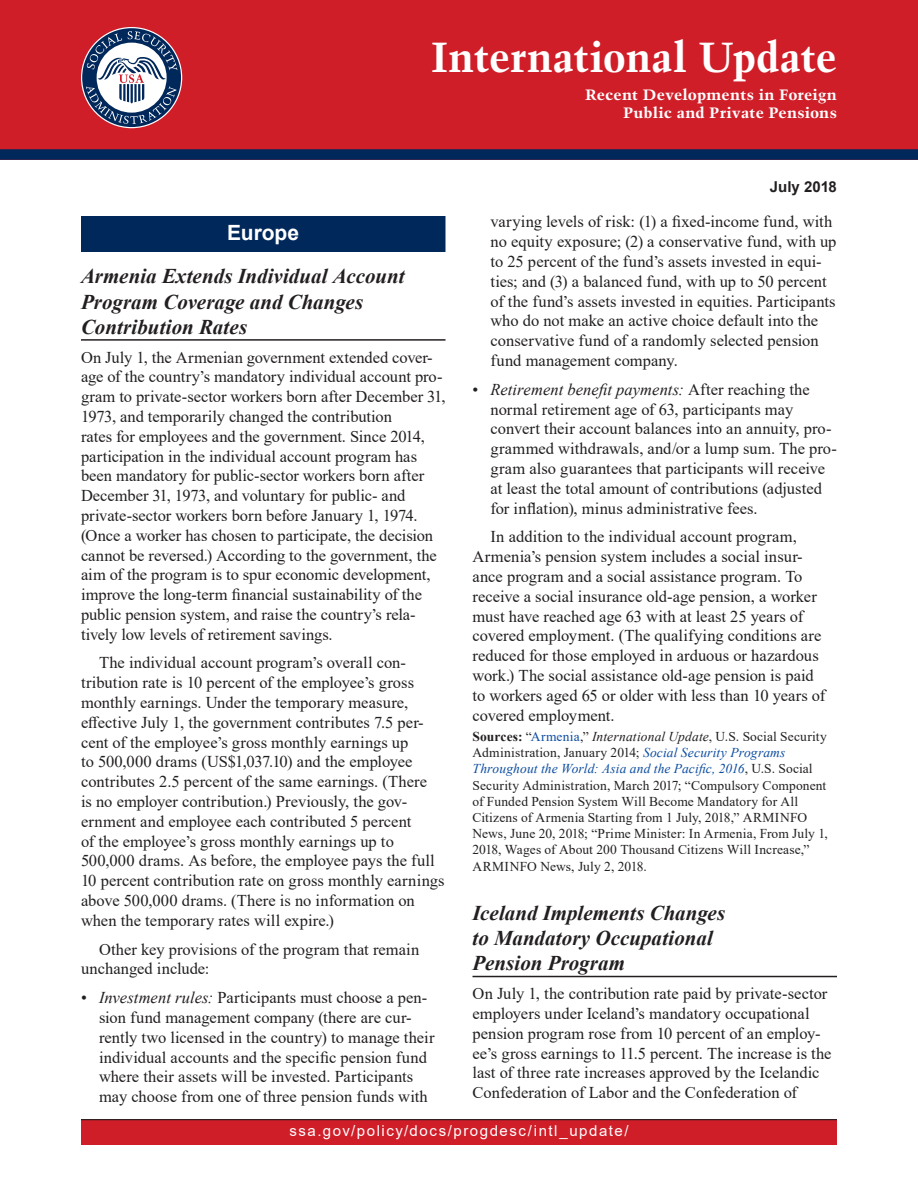
<style>
.page{position:relative;width:918px;height:1188px;background:#fff}
.page>*{position:absolute;margin:0;border:0;box-sizing:border-box;transform-origin:0 0}
.t1{font:700 42px "Trump Mediaeval";color:#fff}
.Heading2{font:italic 700 21px/25.2px "Times New Roman";color:#231f20}
.Heading1__Section{font:700 21px "Arial";color:#fff}
.ParaFirst{font:16.5px/19.8px "Times New Roman";color:#231f20}
.Para{font:16.5px/19.8px "Times New Roman";color:#231f20}
.t2{font:700 15px/18px "Trump Mediaeval";letter-spacing:.005em;color:#fff;text-align:right;scale:1.1 1}
.t3{font:15px "Arial";letter-spacing:.105em;color:#fff}
.t4{font:700 15px "Arial";letter-spacing:.005em;color:#231f20}
.Source{font:13.5px/16.2px "Times New Roman";letter-spacing:.01em;color:#231f20}
.s1{font-style:italic}
.s2{font-weight:700}
.s3{color:#0d4da1}
.s4{font-style:italic;color:#0d4da1}
</style>
<div class="page">
<div style="left:0;top:0;width:918px;height:160px;background:#d01e29"></div>
<div style="left:0;top:149px;width:918px;height:11px;background:#00285b"></div>
<div style="left:81px;top:1119px;width:756px;height:26px;background:#d01e29"></div>
<hr style="left:81px;top:1119px;width:756px;height:1px;background:#231f20">
<div style="left:82px;top:28px;width:99px;height:99px;background:#00285b;border-radius:50%"></div>
<svg style="left:86px;top:31px;width:91px;height:93px"></svg>
<div style="left:81px;top:216px;width:365px;height:36px;background:#00285b"></div>
<hr style="left:81px;top:339px;width:365px;height:2px;background:#231f20">
<hr style="left:472px;top:976px;width:365px;height:1px;background:#231f20">
<h1 class="t1" style="left:431px;top:31px;width:407px">International Update</h1>
<p class="t2" style="left:585px;top:86px;width:231px">Recent Developments in Foreign<br>Public and Private Pensions</p>
<p class="Heading1__Section" style="left:227px;top:218px;width:74px">Europe</p>
<p class="Heading2" style="left:81px;top:263px;width:325px">Armenia Extends Individual Account<br>Program Coverage and Changes<br>Contribution Rates</p>
<p class="ParaFirst" style="left:81px;top:347px;width:366px">On July 1, the Armenian government extended cover&shy;age of the country’s mandatory individual account pro&shy;gram to private-sector workers born after December 31, 1973, and temporarily changed the contribution<br>rates for employees and the government. Since 2014, participation in the individual account program has been mandatory for public-sector workers born after December 31, 1973, and voluntary for public- and private-sector workers born before January 1, 1974. (Once a worker has chosen to participate, the decision cannot be reversed.) According to the government, the aim of the program is to spur economic development, improve the long-term financial sustainability of the public pension system, and raise the country’s rela&shy;tively low levels of retirement savings.</p>
<p class="Para" style="left:81px;top:653px;width:365px;text-indent:18px">The individual account program’s overall con&shy;tribution rate is 10 percent of the employee’s gross monthly earnings. Under the temporary measure, effective July 1, the government contributes 7.5 per&shy;cent of the employee’s gross monthly earnings up<br>to 500,000 drams (US$1,037.10) and the employee contributes 2.5 percent of the same earnings. (There<br>is no employer contribution.) Previously, the gov&shy;ernment and employee each contributed 5 percent<br>of the employee’s gross monthly earnings up to 500,000 drams. As before, the employee pays the full 10 percent contribution rate on gross monthly earnings above 500,000 drams. (There is no information on when the temporary rates will expire.)</p>
<p class="Para" style="left:81px;top:939px;width:340px;text-indent:18px">Other key provisions of the program that remain unchanged include:</p>
<p class="ParaFirst" style="left:99px;top:987px;width:337px;text-indent:-18px">• <span class="s1">Investment rules:</span> Participants must choose a pen&shy;sion fund management company (there are cur&shy;rently two licensed in the country) to manage their individual accounts and the specific pension fund where their assets will be invested. Participants may choose from one of three pension funds with</p>
<p class="t4" style="left:770px;top:176px;width:69px">July 2018</p>
<p class="ParaFirst" style="left:491px;top:211px;width:348px">varying levels of risk: (1) a fixed-income fund, with no equity exposure; (2) a conservative fund, with up to 25 percent of the fund’s assets invested in equi&shy;ties; and (3) a balanced fund, with up to 50 percent of the fund’s assets invested in equities. Participants who do not make an active choice default into the conservative fund of a randomly selected pension fund management company.</p>
<p class="ParaFirst" style="left:491px;top:379px;width:348px;text-indent:-18px">• <span class="s1">Retirement benefit payments:</span> After reaching the normal retirement age of 63, participants may convert their account balances into an annuity, pro&shy;grammed withdrawals, and/or a lump sum. The pro&shy;gram also guarantees that participants will receive at least the total amount of contributions (adjusted for inflation), minus administrative fees.</p>
<p class="Para" style="left:472px;top:526px;width:354px;text-indent:18px">In addition to the individual account program, Armenia’s pension system includes a social insur&shy;ance program and a social assistance program. To receive a social insurance old-age pension, a worker must have reached age 63 with at least 25 years of covered employment. (The qualifying conditions are reduced for those employed in arduous or hazardous work.) The social assistance old-age pension is paid to workers aged 65 or older with less than 10 years of covered employment.</p>
<p class="Source" style="left:472px;top:728px;width:357px"><span class="s2">Sources:</span> “<span class="s3">Armenia</span>,” <span class="s1">International Update</span>, U.S. Social Security Administration, January 2014; <span class="s4">Social Security Programs Throughout the World: Asia and the Pacific, 2016</span>, U.S. Social Security Administration, March 2017; “Compulsory Component of Funded Pension System Will Become Mandatory for All Citizens of Armenia Starting from 1 July, 2018,” ARMINFO News, June 20, 2018; “Prime Minister: In Armenia, From July 1, 2018, Wages of About 200 Thousand Citizens Will Increase,” ARMINFO News, July 2, 2018.</p>
<p class="Heading2" style="left:472px;top:900px;width:254px">Iceland Implements Changes to Mandatory Occupational<br>Pension Program</p>
<p class="ParaFirst" style="left:472px;top:983px;width:361px">On July 1, the contribution rate paid by private-sector employers under Iceland’s mandatory occupational pension program rose from 10 percent of an employ&shy;ee’s gross earnings to 11.5 percent. The increase is the last of three rate increases approved by the Icelandic Confederation of Labor and the Confederation of</p>
<p class="t3" style="left:289px;top:1121px;width:341px">ssa.gov/policy/docs/progdesc/intl_update/</p>
</div>
